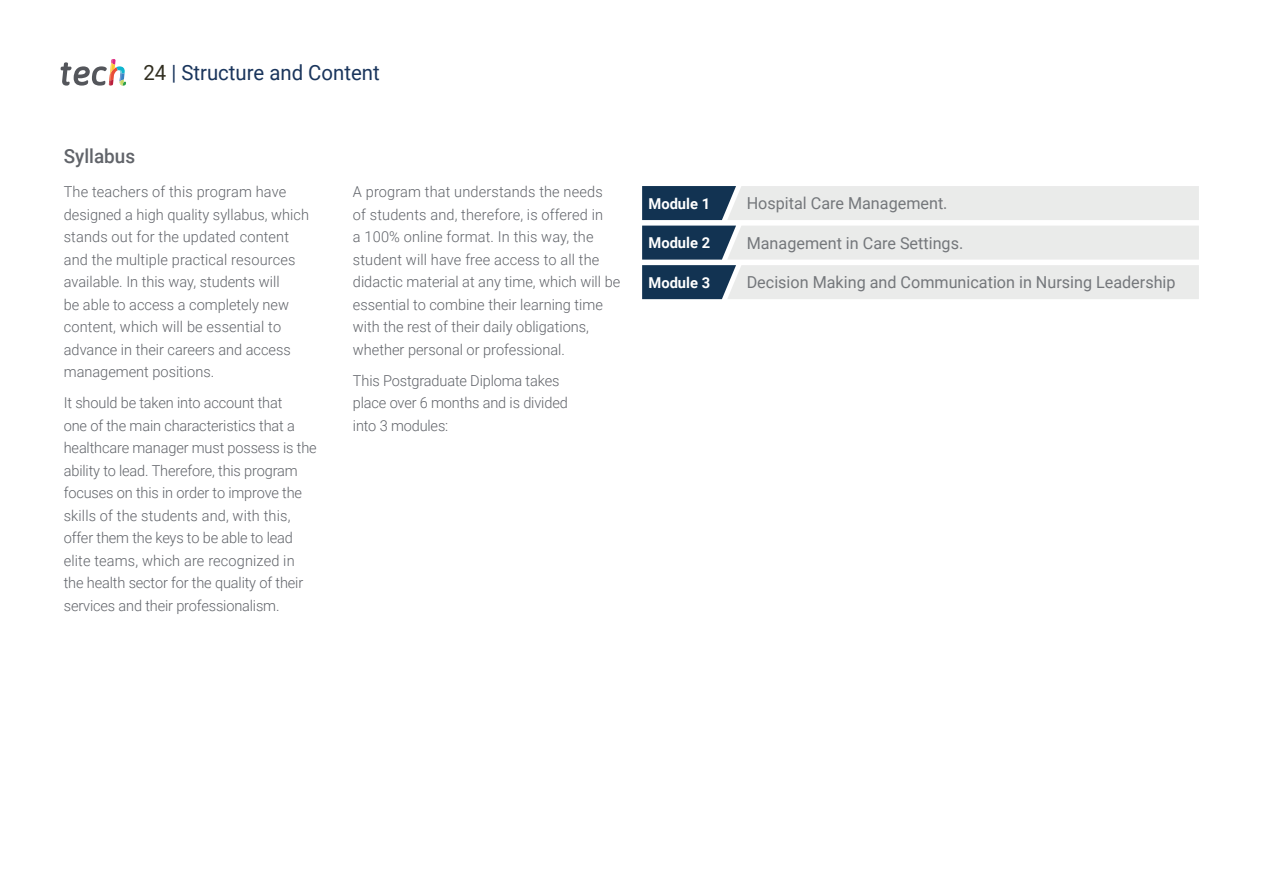
<style>
.page{position:relative;width:1263px;height:893px;background:#fff}
.page>*{position:absolute;margin:0;border:0;box-sizing:border-box;transform-origin:0 0}
.t1{font:21px "Roboto";color:#1a355c}
.t2{font:500 19.5px "Roboto";color:#61646a}
.t3{font:16.5px "Roboto";color:#74777b}
.t4{font:300 15px/22.5px "Roboto";color:#61646a}
.t5{font:700 15px "Roboto";color:#fff}
.s1{color:#312e20}
</style>
<div class="page">
<svg style="left:642px;top:186px;width:557px;height:34px;background:#c8ced2"></svg>
<svg style="left:642px;top:226px;width:557px;height:73px;background:#ccd2d5"></svg>
<svg style="left:61px;top:59px;width:65px;height:27px"></svg>
<h1 class="t1" style="left:144px;top:57px;width:238px"><span class="s1">24</span> | Structure and Content</h1>
<h2 class="t2" style="left:64px;top:143px;width:73px">Syllabus</h2>
<p class="t4" style="left:64px;top:180px;width:247px">The teachers of this program have designed a high quality syllabus, which stands out for the updated content and the multiple practical resources available. In this way, students will<br>be able to access a completely new content, which will be essential to advance in their careers and access management positions.</p>
<p class="t4" style="left:64px;top:391px;width:254px">It should be taken into account that<br>one of the main characteristics that a healthcare manager must possess is the ability to lead. Therefore, this program focuses on this in order to improve the skills of the students and, with this, offer them the keys to be able to lead elite teams, which are recognized in the health sector for the quality of their services and their professionalism.</p>
<p class="t4" style="left:353px;top:180px;width:269px">A program that understands the needs<br>of students and, therefore, is offered in<br>a 100% online format. In this way, the student will have free access to all the didactic material at any time, which will be essential to combine their learning time with the rest of their daily obligations, whether personal or professional.</p>
<p class="t4" style="left:353px;top:369px;width:216px">This Postgraduate Diploma takes place over 6 months and is divided into 3 modules:</p>
<p class="t5" style="left:648px;top:193px;width:63px">Module 1</p>
<p class="t5" style="left:648px;top:232px;width:63px">Module 2</p>
<p class="t5" style="left:648px;top:272px;width:63px">Module 3</p>
<p class="t3" style="left:747px;top:192px;width:202px">Hospital Care Management.</p>
<p class="t3" style="left:747px;top:231px;width:218px">Management in Care Settings.</p>
<p class="t3" style="left:747px;top:271px;width:430px">Decision Making and Communication in Nursing Leadership</p>
</div>
